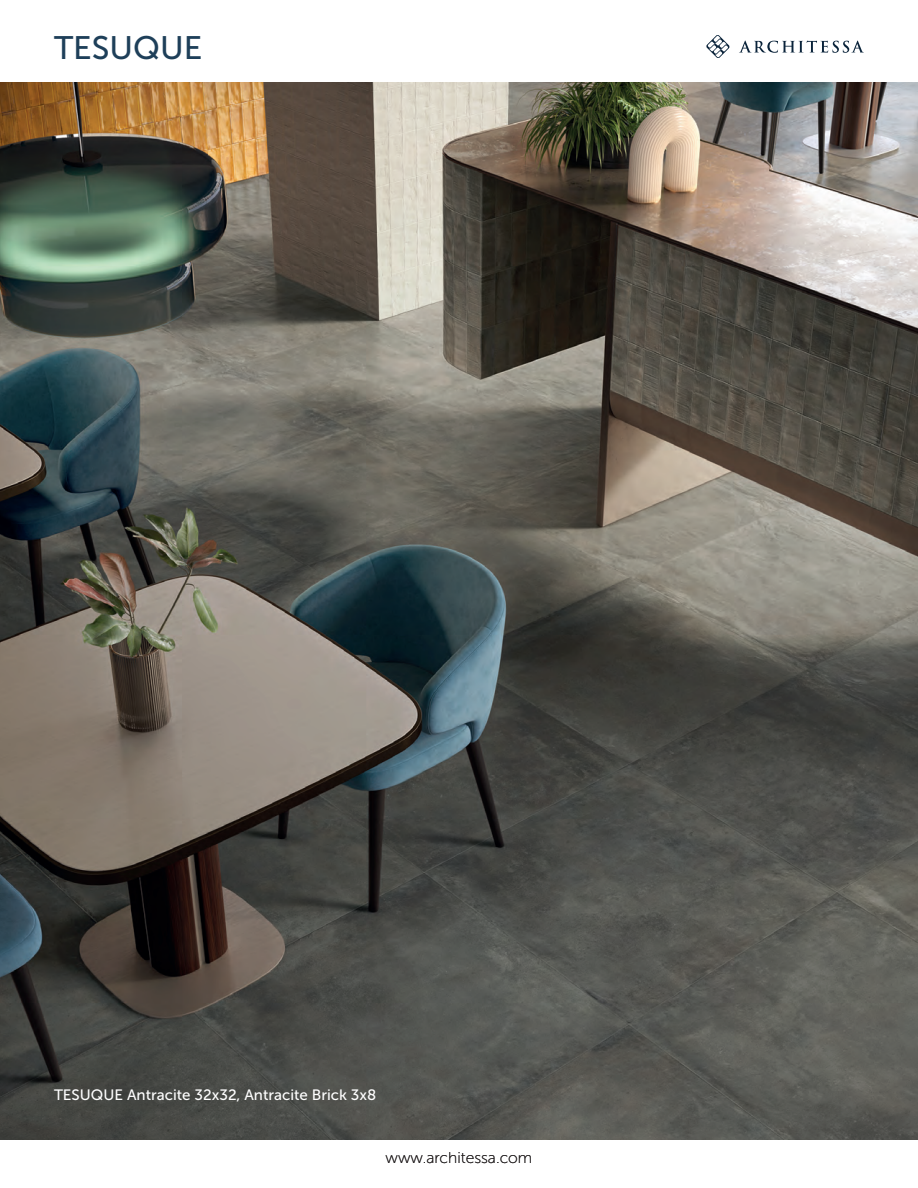
<style>
.page{position:relative;width:918px;height:1188px;background:#fff}
.page>*{position:absolute;margin:0;border:0;box-sizing:border-box;transform-origin:0 0}
.t1{font:32.4px "Museo Sans 500";color:#1e3f59}
.t2{font:15.6px "Museo Sans 100";color:#231f20}
.t3{font:15px "Museo Sans 500";color:#fff}
</style>
<div class="page">
<svg style="left:706px;top:35px;width:24px;height:23px"></svg>
<svg style="left:739px;top:41px;width:125px;height:12px"></svg>
<img style="left:0;top:82px;width:918px;height:1057px">
<h1 class="t1" style="left:54px;top:30px;width:150px">TESUQUE</h1>
<p class="t3" style="left:54px;top:1086px;width:324px">TESUQUE Antracite 32x32, Antracite Brick 3x8</p>
<p class="t3" style="left:54px;top:1086px;width:76px">White Text</p>
<p class="t2" style="left:386px;top:1149px;width:148px">www.architessa.com</p>
</div>
